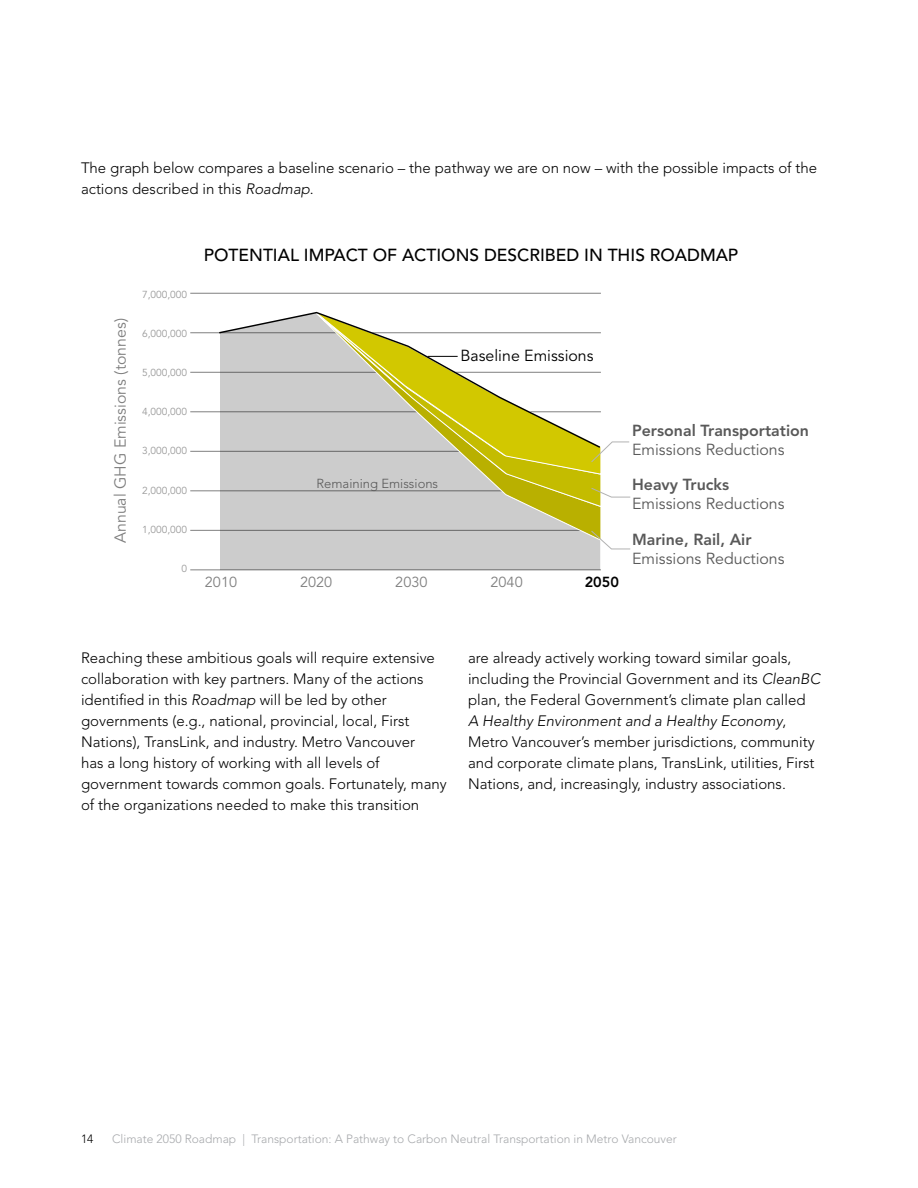
<style>
.page{position:relative;width:918px;height:1188px;background:#fff}
.page>*{position:absolute;margin:0;border:0;box-sizing:border-box;transform-origin:0 0}
.t1{font:500 17.4px "Avenir LT Std";color:#000}
.t2{font:15.9px "Avenir LT Std";color:#595959}
.t3{font:800 15.9px "Avenir LT Std";color:#595959}
.t4{font:15.9px "Avenir LT Std";color:#808080}
.t5{font:15.9px "Avenir LT Std";color:#000}
.t6{font:300 15px/21px "Avenir LT Std";color:#000}
.t7{font:14.55px "Avenir LT Std";color:#808080}
.t8{font:800 14.55px "Avenir LT Std";color:#000}
.t9{font:300 13.05px "Avenir LT Std";color:#595959}
.t10{font:300 12px "Avenir LT Std";color:#a7a9ac}
.t11{font:300 12px "Avenir LT Std";color:#000}
.t12{font:10.2px "Avenir LT Std";color:#999}
.s1{font-style:italic}
</style>
<div class="page">
<hr style="left:190px;top:333px;width:411px;height:1px;background:#808080">
<hr style="left:190px;top:293px;width:411px;height:1px;background:#808080">
<hr style="left:190px;top:372px;width:411px;height:1px;background:#808080">
<hr style="left:190px;top:451px;width:411px;height:1px;background:#808080">
<hr style="left:190px;top:530px;width:411px;height:1px;background:#808080">
<hr style="left:190px;top:491px;width:411px;height:1px;background:#808080">
<hr style="left:190px;top:412px;width:411px;height:1px;background:#808080">
<hr style="left:190px;top:570px;width:411px;height:1px;background:#808080">
<div style="left:220px;top:449px;width:380px;height:121px;background:#ccc"></div>
<svg style="left:295px;top:508px;width:306px;height:33px;background:#c7c6b5"></svg>
<svg style="left:285px;top:292px;width:316px;height:216px"></svg>
<svg style="left:315px;top:449px;width:286px;height:26px;background:#c9c676"></svg>
<svg style="left:218px;top:311px;width:383px;height:138px"></svg>
<svg style="left:591px;top:441px;width:38px;height:22px"></svg>
<svg style="left:591px;top:487px;width:40px;height:11px"></svg>
<svg style="left:591px;top:530px;width:40px;height:20px"></svg>
<hr style="left:428px;top:356px;width:30px;height:1px;background:#000">
<p class="t6" style="left:81px;top:158px;width:738px">The graph below compares a baseline scenario – the pathway we are on now – with the possible impacts of the actions described in this <span class="s1">Roadmap</span>.</p>
<p class="t4" style="left:111px;top:543px;width:226px;rotate:-90deg">Annual GHG Emissions (tonnes)</p>
<p class="t12" style="left:142px;top:288px;width:47px">7,000,000</p>
<p class="t12" style="left:142px;top:327px;width:47px">6,000,000</p>
<p class="t12" style="left:142px;top:367px;width:47px">5,000,000</p>
<p class="t12" style="left:142px;top:406px;width:47px">4,000,000</p>
<p class="t12" style="left:142px;top:445px;width:47px">3,000,000</p>
<p class="t12" style="left:142px;top:484px;width:47px">2,000,000</p>
<p class="t12" style="left:142px;top:523px;width:47px">1,000,000</p>
<p class="t12" style="left:182px;top:563px;width:7px">0</p>
<p class="t1" style="left:204px;top:245px;width:536px">POTENTIAL IMPACT OF ACTIONS DESCRIBED IN THIS ROADMAP</p>
<p class="t5" style="left:461px;top:346px;width:135px">Baseline Emissions</p>
<p class="t9" style="left:317px;top:476px;width:123px">Remaining Emissions</p>
<p class="t7" style="left:205px;top:573px;width:34px">2010</p>
<p class="t7" style="left:300px;top:573px;width:34px">2020</p>
<p class="t7" style="left:395px;top:573px;width:34px">2030</p>
<p class="t7" style="left:491px;top:573px;width:34px">2040</p>
<p class="t8" style="left:585px;top:573px;width:36px">2050</p>
<p class="t3" style="left:632px;top:421px;width:178px">Personal Transportation</p>
<p class="t2" style="left:632px;top:440px;width:154px">Emissions Reductions</p>
<p class="t3" style="left:632px;top:475px;width:99px">Heavy Trucks</p>
<p class="t2" style="left:632px;top:495px;width:154px">Emissions Reductions</p>
<p class="t3" style="left:632px;top:530px;width:121px">Marine, Rail, Air</p>
<p class="t2" style="left:632px;top:550px;width:154px">Emissions Reductions</p>
<p class="t6" style="left:81px;top:647px;width:367px">Reaching these ambitious goals will require extensive collaboration with key partners. Many of the actions identified in this <span class="s1">Roadmap</span> will be led by other governments (e.g., national, provincial, local, First Nations), TransLink, and industry. Metro Vancouver<br>has a long history of working with all levels of government towards common goals. Fortunately, many of the organizations needed to make this transition</p>
<p class="t6" style="left:468px;top:647px;width:354px">are already actively working toward similar goals, including the Provincial Government and its <span class="s1">CleanBC </span>plan, the Federal Government’s climate plan called<br><span class="s1">A Healthy Environment and a Healthy Economy</span>, Metro Vancouver’s member jurisdictions, community and corporate climate plans, TransLink, utilities, First Nations, and, increasingly, industry associations.</p>
<p class="t11" style="left:81px;top:1132px;width:14px">14</p>
<p class="t10" style="left:112px;top:1132px;width:566px">Climate 2050 Roadmap | Transportation: A Pathway to Carbon Neutral Transportation in Metro Vancouver</p>
</div>
